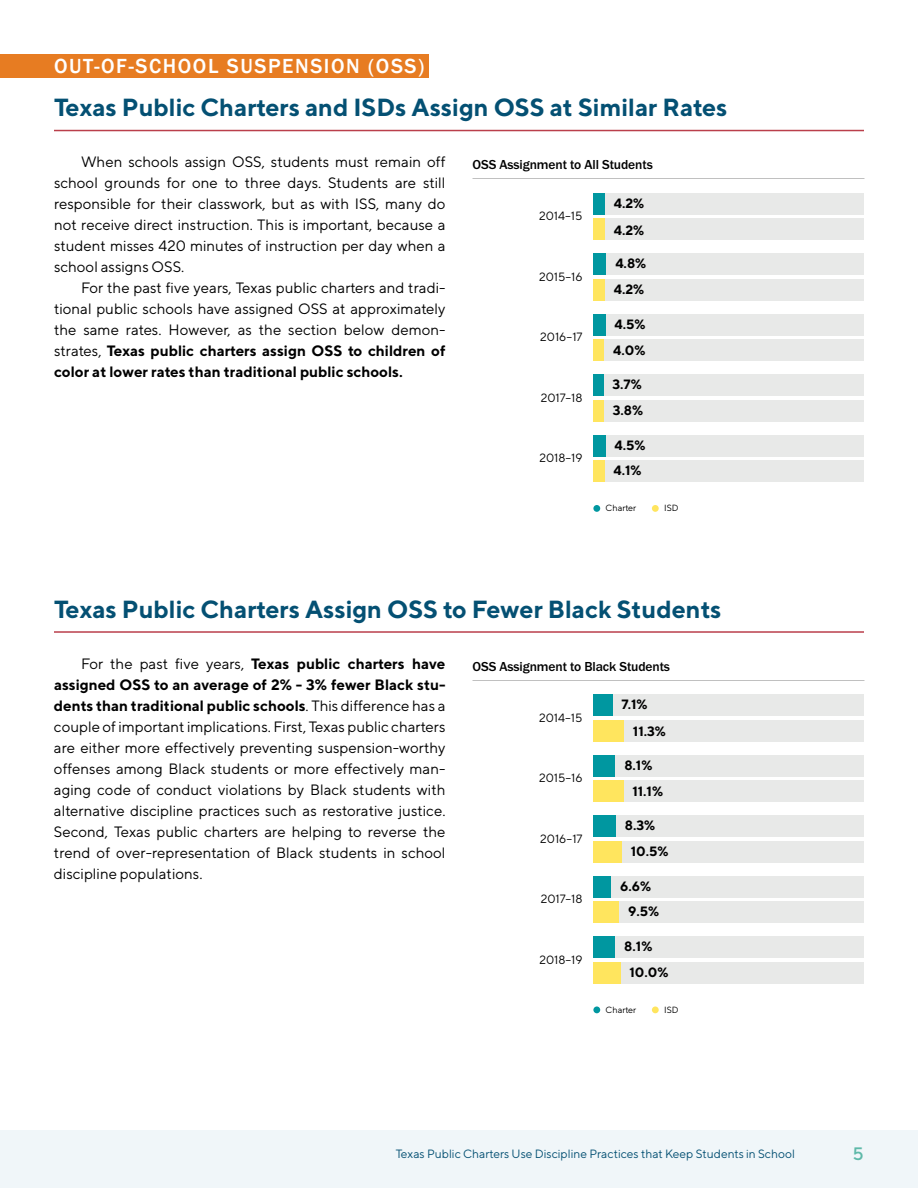
<style>
.page{position:relative;width:918px;height:1188px;background:#fff}
.page>*{position:absolute;margin:0;border:0;box-sizing:border-box;transform-origin:0 0}
.t1{font:700 24.75px "TT Norms";color:#045073}
.t2{font:500 21px "Franklin Gothic";letter-spacing:.075em;color:#fff}
.t3{font:500 18px "TT Norms";color:#5eb9a9}
.t4{font:15px/21px "TT Norms";color:#000;text-align:justify}
.t5{font:700 13.5px/25.8px "TT Norms";color:#000}
.t6{font:500 13.5px "Franklin Gothic";letter-spacing:-.01em;color:#000}
.t7{font:12px "TT Norms";color:#000}
.t8{font:12px "TT Norms";color:#045073}
.t9{font:9px "TT Norms";color:#000}
.s1{font-weight:700}
</style>
<div class="page">
<div style="left:0;top:1130px;width:918px;height:58px;background:#f0f6f9"></div>
<div style="left:0;top:54px;width:429px;height:24px;background:#e77c22"></div>
<hr style="left:54px;top:130px;width:810px;height:1px;background:#ba3f4b">
<div style="left:593px;top:193px;width:271px;height:21px;background:#e8e9e8"></div>
<div style="left:593px;top:219px;width:271px;height:21px;background:#e8e9e8"></div>
<div style="left:593px;top:253px;width:271px;height:22px;background:#e8e9e8"></div>
<div style="left:593px;top:279px;width:271px;height:22px;background:#e8e9e8"></div>
<div style="left:593px;top:314px;width:271px;height:21px;background:#e8e9e8"></div>
<div style="left:593px;top:339px;width:271px;height:22px;background:#e8e9e8"></div>
<div style="left:593px;top:374px;width:271px;height:22px;background:#e8e9e8"></div>
<div style="left:593px;top:400px;width:271px;height:22px;background:#e8e9e8"></div>
<div style="left:593px;top:435px;width:271px;height:21px;background:#e8e9e8"></div>
<div style="left:593px;top:460px;width:271px;height:22px;background:#e8e9e8"></div>
<div style="left:593px;top:505px;width:7px;height:7px;background:#0097a0;border-radius:50%"></div>
<div style="left:652px;top:505px;width:7px;height:7px;background:#ffe55e;border-radius:50%"></div>
<div style="left:593px;top:193px;width:12px;height:21px;background:#0097a0"></div>
<div style="left:593px;top:219px;width:12px;height:21px;background:#ffe55e"></div>
<div style="left:593px;top:253px;width:13px;height:22px;background:#0097a0"></div>
<div style="left:593px;top:279px;width:12px;height:22px;background:#ffe55e"></div>
<div style="left:593px;top:314px;width:13px;height:21px;background:#0097a0"></div>
<div style="left:593px;top:339px;width:11px;height:22px;background:#ffe55e"></div>
<div style="left:593px;top:374px;width:10px;height:22px;background:#0097a0"></div>
<div style="left:593px;top:400px;width:11px;height:22px;background:#ffe55e"></div>
<div style="left:593px;top:435px;width:13px;height:21px;background:#0097a0"></div>
<div style="left:593px;top:460px;width:12px;height:22px;background:#ffe55e"></div>
<hr style="left:54px;top:631px;width:810px;height:2px;background:#ba3f4b">
<div style="left:593px;top:694px;width:271px;height:22px;background:#e8e9e8"></div>
<div style="left:593px;top:720px;width:271px;height:22px;background:#e8e9e8"></div>
<div style="left:593px;top:755px;width:271px;height:21px;background:#e8e9e8"></div>
<div style="left:593px;top:780px;width:271px;height:22px;background:#e8e9e8"></div>
<div style="left:593px;top:815px;width:271px;height:22px;background:#e8e9e8"></div>
<div style="left:593px;top:841px;width:271px;height:22px;background:#e8e9e8"></div>
<div style="left:593px;top:876px;width:271px;height:21px;background:#e8e9e8"></div>
<div style="left:593px;top:901px;width:271px;height:22px;background:#e8e9e8"></div>
<div style="left:593px;top:936px;width:271px;height:22px;background:#e8e9e8"></div>
<div style="left:593px;top:962px;width:271px;height:22px;background:#e8e9e8"></div>
<div style="left:593px;top:1006px;width:7px;height:7px;background:#0097a0;border-radius:50%"></div>
<div style="left:652px;top:1006px;width:7px;height:7px;background:#ffe55e;border-radius:50%"></div>
<div style="left:593px;top:694px;width:20px;height:22px;background:#0097a0"></div>
<div style="left:593px;top:720px;width:31px;height:22px;background:#ffe55e"></div>
<div style="left:593px;top:755px;width:22px;height:21px;background:#0097a0"></div>
<div style="left:593px;top:780px;width:30px;height:22px;background:#ffe55e"></div>
<div style="left:593px;top:815px;width:23px;height:22px;background:#0097a0"></div>
<div style="left:593px;top:841px;width:29px;height:22px;background:#ffe55e"></div>
<div style="left:593px;top:876px;width:18px;height:21px;background:#0097a0"></div>
<div style="left:593px;top:901px;width:26px;height:22px;background:#ffe55e"></div>
<div style="left:593px;top:936px;width:22px;height:22px;background:#0097a0"></div>
<div style="left:593px;top:962px;width:27px;height:22px;background:#ffe55e"></div>
<h2 class="t2" style="left:54px;top:53px;width:372px">OUT-OF-SCHOOL SUSPENSION (OSS)</h2>
<h1 class="t1" style="left:54px;top:92px;width:675px">Texas Public Charters and ISDs Assign OSS at Similar Rates</h1>
<p class="t4" style="left:54px;top:151px;width:393px;text-indent:27px">When schools assign OSS, students must remain off school grounds for one to three days. Students are still responsible for their classwork, but as with ISS, many do not receive direct instruction. This is important, because a student misses 420 minutes of instruction per day when a school assigns OSS.</p>
<p class="t4" style="left:54px;top:277px;width:393px;text-indent:27px">For the past five years, Texas public charters and tradi&shy;tional public schools have assigned OSS at approximately the same rates. However, as the section below demon&shy;strates, <span class="s1">Texas public charters assign OSS to children of color at lower rates than traditional public schools.</span></p>
<p class="t6" style="left:472px;top:156px;width:182px">OSS Assignment to All Students</p>
<p class="t5" style="left:614px;top:189px;width:32px;line-height:26.8px">4.2%<br>4.2%</p>
<p class="t5" style="left:614px;top:250px;width:34px">4.8%<br>4.2%</p>
<p class="t5" style="left:613px;top:311px;width:34px">4.5%<br>4.0%</p>
<p class="t5" style="left:612px;top:371px;width:32px">3.7%<br>3.8%</p>
<p class="t5" style="left:614px;top:432px;width:34px">4.5%<br>4.1%</p>
<p class="t7" style="left:539px;top:209px;width:45px">2014–15</p>
<p class="t7" style="left:539px;top:269px;width:45px">2015–16</p>
<p class="t7" style="left:540px;top:330px;width:44px">2016–17</p>
<p class="t7" style="left:541px;top:390px;width:43px">2017–18</p>
<p class="t7" style="left:539px;top:451px;width:45px">2018–19</p>
<p class="t9" style="left:606px;top:502px;width:32px">Charter</p>
<p class="t9" style="left:664px;top:502px;width:16px">ISD</p>
<h1 class="t1" style="left:54px;top:594px;width:669px">Texas Public Charters Assign OSS to Fewer Black Students</h1>
<p class="t4" style="left:54px;top:653px;width:393px;text-indent:27px">For the past five years, <span class="s1">Texas public charters have assigned OSS to an average of 2% - 3% fewer Black stu&shy;dents than traditional public schools</span>. This difference has a couple of important implications. First, Texas public charters are either more effectively preventing suspension-worthy offenses among Black students or more effectively man&shy;aging code of conduct violations by Black students with alternative discipline practices such as restorative justice.<br>Second, Texas public charters are helping to reverse the trend of over-representation of Black students in school discipline populations.</p>
<p class="t6" style="left:472px;top:658px;width:199px">OSS Assignment to Black Students</p>
<p class="t5" style="left:633px;top:691px;width:34px;line-height:26.8px;text-indent:-11px">7.1%<br>11.3%</p>
<p class="t5" style="left:632px;top:752px;width:32px;text-indent:-8px">8.1%<br>11.1%</p>
<p class="t5" style="left:631px;top:812px;width:39px;text-indent:-6px">8.3%<br>10.5%</p>
<p class="t5" style="left:620px;top:873px;width:40px;text-align:center">6.6%<br>9.5%</p>
<p class="t5" style="left:629px;top:933px;width:40px;text-indent:-5px">8.1%<br>10.0%</p>
<p class="t7" style="left:539px;top:710px;width:45px">2014–15</p>
<p class="t7" style="left:539px;top:771px;width:45px">2015–16</p>
<p class="t7" style="left:540px;top:831px;width:44px">2016–17</p>
<p class="t7" style="left:541px;top:892px;width:43px">2017–18</p>
<p class="t7" style="left:539px;top:952px;width:45px">2018–19</p>
<p class="t9" style="left:606px;top:1004px;width:32px">Charter</p>
<p class="t9" style="left:664px;top:1004px;width:16px">ISD</p>
<p class="t8" style="left:396px;top:1146px;width:401px">Texas Public Charters Use Discipline Practices that Keep Students in School</p>
<p class="t3" style="left:853px;top:1142px;width:13px">5</p>
</div>
